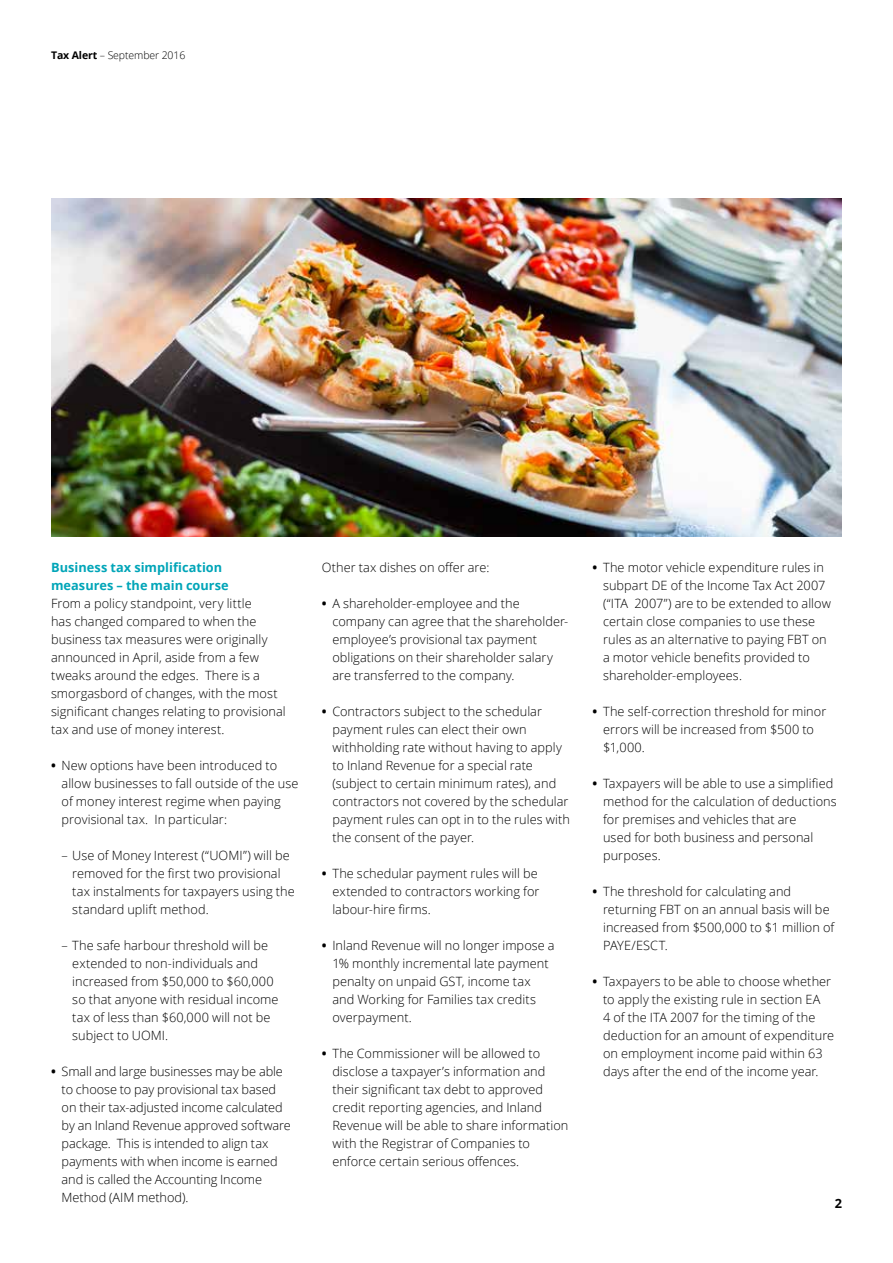
<style>
.page{position:relative;width:893px;height:1263px;background:#fff}
.page>*{position:absolute;margin:0;border:0;box-sizing:border-box;transform-origin:0 0}
.t1{font:300 12.75px/18px "Open Sans";letter-spacing:.005em;color:#000}
.t2{font:700 12.75px/18px "Open Sans";letter-spacing:.005em;color:#00a5b8}
.t3{font:700 12.75px "Open Sans";color:#000}
.t4{font:300 10.5px "Open Sans";letter-spacing:-.01em;color:#000}
.s1{font-weight:700}
</style>
<div class="page">
<img style="left:51px;top:198px;width:791px;height:339px">
<p class="t4" style="left:51px;top:48px;width:136px"><span class="s1">Tax Alert</span> – September 2016</p>
<p class="t2" style="left:51px;top:558px;width:179px">Business tax simplification measures – the main course</p>
<p class="t1" style="left:51px;top:594px;width:236px">From a policy standpoint, very little<br>has changed compared to when the business tax measures were originally announced in April, aside from a few tweaks around the edges. There is a smorgasbord of changes, with the most significant changes relating to provisional tax and use of money interest.</p>
<p class="t1" style="left:62px;top:756px;width:238px;text-indent:-11px"><span class="s1">•</span> New options have been introduced to allow businesses to fall outside of the use of money interest regime when paying provisional tax. In particular:</p>
<p class="t1" style="left:72px;top:846px;width:224px;text-indent:-11px">– Use of Money Interest (“UOMI”) will be removed for the first two provisional tax instalments for taxpayers using the standard uplift method.</p>
<p class="t1" style="left:72px;top:936px;width:208px;text-indent:-11px">– The safe harbour threshold will be extended to non-individuals and increased from $50,000 to $60,000 so that anyone with residual income tax of less than $60,000 will not be subject to UOMI.</p>
<p class="t1" style="left:62px;top:1062px;width:231px;text-indent:-11px"><span class="s1">•</span> Small and large businesses may be able to choose to pay provisional tax based on their tax-adjusted income calculated by an Inland Revenue approved software package. This is intended to align tax payments with when income is earned and is called the Accounting Income Method (AIM method).</p>
<p class="t1" style="left:322px;top:558px;width:169px">Other tax dishes on offer are:</p>
<p class="t1" style="left:332px;top:594px;width:237px;text-indent:-11px"><span class="s1">•</span> A shareholder-employee and the company can agree that the shareholder&shy;employee’s provisional tax payment obligations on their shareholder salary are transferred to the company.</p>
<p class="t1" style="left:332px;top:702px;width:239px;text-indent:-11px"><span class="s1">•</span> Contractors subject to the schedular payment rules can elect their own withholding rate without having to apply to Inland Revenue for a special rate (subject to certain minimum rates), and contractors not covered by the schedular payment rules can opt in to the rules with the consent of the payer.</p>
<p class="t1" style="left:332px;top:864px;width:209px;text-indent:-11px"><span class="s1">•</span> The schedular payment rules will be extended to contractors working for labour-hire firms.</p>
<p class="t1" style="left:332px;top:936px;width:224px;text-indent:-11px"><span class="s1">•</span> Inland Revenue will no longer impose a<br>1% monthly incremental late payment penalty on unpaid GST, income tax and Working for Families tax credits overpayment.</p>
<p class="t1" style="left:332px;top:1044px;width:238px;text-indent:-11px"><span class="s1">•</span> The Commissioner will be allowed to disclose a taxpayer’s information and their significant tax debt to approved credit reporting agencies, and Inland Revenue will be able to share information with the Registrar of Companies to enforce certain serious offences.</p>
<p class="t1" style="left:603px;top:558px;width:229px;text-indent:-11px"><span class="s1">•</span> The motor vehicle expenditure rules in subpart DE of the Income Tax Act 2007 (“ITA 2007”) are to be extended to allow certain close companies to use these rules as an alternative to paying FBT on a motor vehicle benefits provided to shareholder-employees.</p>
<p class="t1" style="left:603px;top:702px;width:225px;text-indent:-11px"><span class="s1">•</span> The self-correction threshold for minor errors will be increased from $500 to $1,000.</p>
<p class="t1" style="left:603px;top:774px;width:235px;text-indent:-11px"><span class="s1">•</span> Taxpayers will be able to use a simplified method for the calculation of deductions for premises and vehicles that are<br>used for both business and personal purposes.</p>
<p class="t1" style="left:603px;top:882px;width:233px;text-indent:-11px"><span class="s1">•</span> The threshold for calculating and returning FBT on an annual basis will be increased from $500,000 to $1 million of<br>PAYE/ESCT.</p>
<p class="t1" style="left:603px;top:972px;width:233px;text-indent:-11px"><span class="s1">•</span> Taxpayers to be able to choose whether to apply the existing rule in section EA<br>4 of the ITA 2007 for the timing of the deduction for an amount of expenditure on employment income paid within 63 days after the end of the income year.</p>
<p class="t3" style="left:835px;top:1195px;width:9px">2</p>
</div>
